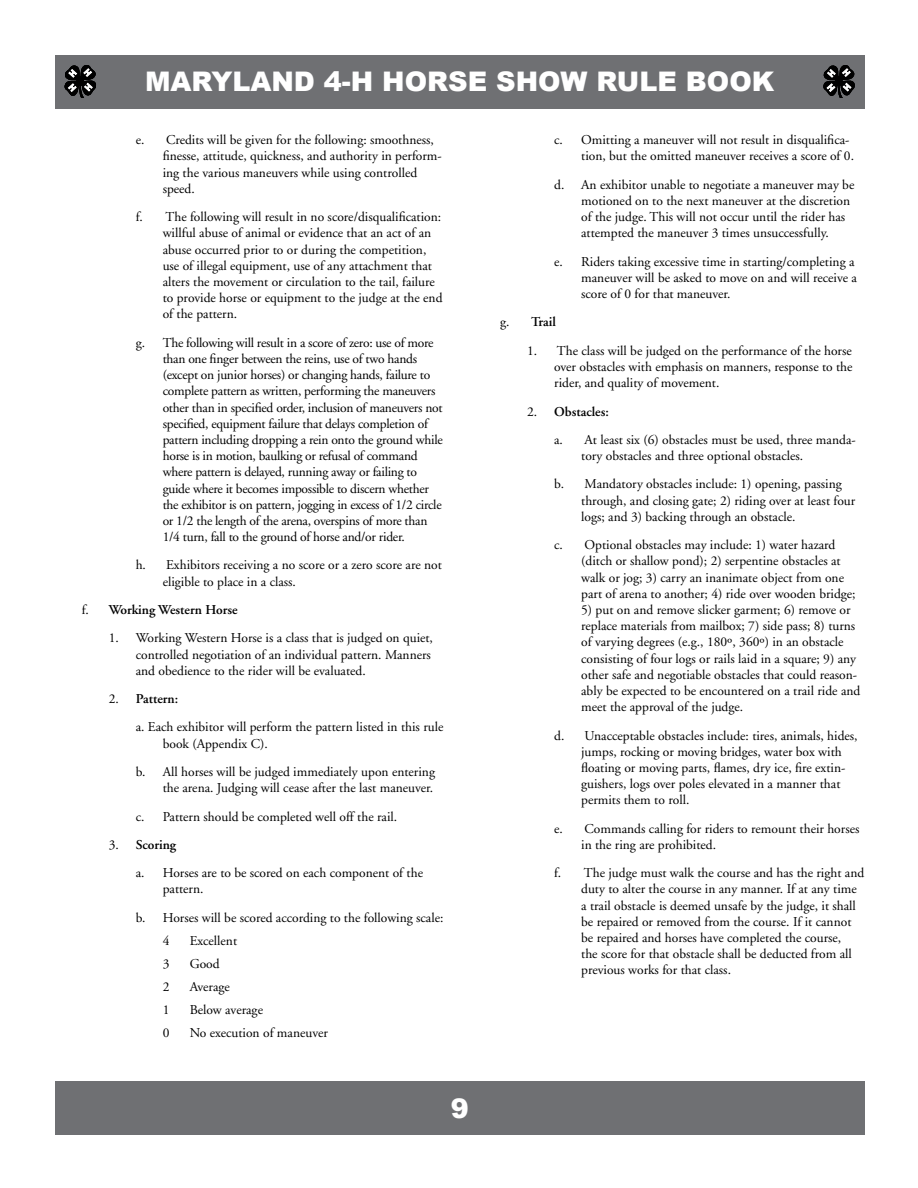
<style>
.page{position:relative;width:918px;height:1188px;background:#fff}
.page>*{position:absolute;margin:0;border:0;box-sizing:border-box;transform-origin:0 0}
.t1{font:900 27px "Arial";color:#fff}
.t2{font:13.5px/16.2px "Adobe Garamond";color:#000}
.t3{font:13.5px/16.2px "Adobe Garamond";letter-spacing:-.02em;color:#000}
.t4{font:600 13.5px "Adobe Garamond";color:#000}
.s1{font-weight:400}
.s2{font-weight:600}
</style>
<div class="page">
<div style="left:55px;top:55px;width:810px;height:53px;background:#6f7073"></div>
<svg style="left:823px;top:65px;width:32px;height:33px"></svg>
<svg style="left:64px;top:65px;width:32px;height:33px"></svg>
<div style="left:55px;top:1081px;width:810px;height:54px;background:#6f7073"></div>
<h1 class="t1" style="left:145px;top:67px;width:631px">MARYLAND 4-H HORSE SHOW RULE BOOK</h1>
<p class="t2" style="left:163px;top:132px;width:281px;text-indent:-27px">e. Credits will be given for the following: smoothness, finesse, attitude, quickness, and authority in perform&shy;ing the various maneuvers while using controlled speed.</p>
<p class="t2" style="left:163px;top:209px;width:281px;text-indent:-27px">f. The following will result in no score/disqualification: willful abuse of animal or evidence that an act of an abuse occurred prior to or during the competition, use of illegal equipment, use of any attachment that alters the movement or circulation to the tail, failure to provide horse or equipment to the judge at the end of the pattern.</p>
<p class="t3" style="left:163px;top:335px;width:282px;text-indent:-27px">g. The following will result in a score of zero: use of more than one finger between the reins, use of two hands (except on junior horses) or changing hands, failure to complete pattern as written, performing the maneuvers other than in specified order, inclusion of maneuvers not specified, equipment failure that delays completion of pattern including dropping a rein onto the ground while horse is in motion, baulking or refusal of command where pattern is delayed, running away or failing to guide where it becomes impossible to discern whether the exhibitor is on pattern, jogging in excess of 1/2 circle or 1/2 the length of the arena, overspins of more than 1/4 turn, fall to the ground of horse and/or rider.</p>
<p class="t2" style="left:163px;top:557px;width:281px;text-indent:-27px">h. Exhibitors receiving a no score or a zero score are not eligible to place in a class.</p>
<p class="t4" style="left:82px;top:602px;width:158px"><span class="s1">f.</span> Working Western Horse</p>
<p class="t2" style="left:136px;top:630px;width:299px;text-indent:-27px">1. Working Western Horse is a class that is judged on quiet, controlled negotiation of an individual pattern. Manners and obedience to the rider will be evaluated.</p>
<p class="t2" style="left:136px;top:685px;width:309px;line-height:28.3px;text-indent:-27px">2. <span class="s2">Pattern:<br></span>a. Each exhibitor will perform the pattern listed in this rule</p>
<p class="t2" style="left:136px;top:730px;width:301px;line-height:28.3px;text-indent:27px">book (Appendix C).<br>b. All horses will be judged immediately upon entering</p>
<p class="t2" style="left:136px;top:774px;width:299px;line-height:28.3px;text-indent:27px">the arena. Judging will cease after the last maneuver. c. Pattern should be completed well off the rail.</p>
<p class="t2" style="left:136px;top:831px;width:289px;line-height:28.3px;text-indent:-27px">3. <span class="s2">Scoring<br></span>a. Horses are to be scored on each component of the</p>
<p class="t2" style="left:136px;top:875px;width:309px;line-height:28.3px;text-indent:27px">pattern.<br>b. Horses will be scored according to the following scale:</p>
<p class="t2" style="left:163px;top:933px;width:8px">4</p>
<p class="t2" style="left:190px;top:933px;width:49px">Excellent</p>
<p class="t2" style="left:163px;top:956px;width:8px">3</p>
<p class="t2" style="left:190px;top:956px;width:31px">Good</p>
<p class="t2" style="left:163px;top:979px;width:8px">2</p>
<p class="t2" style="left:190px;top:979px;width:42px">Average</p>
<p class="t2" style="left:163px;top:1002px;width:8px">1</p>
<p class="t2" style="left:190px;top:1002px;width:75px">Below average</p>
<p class="t2" style="left:163px;top:1025px;width:8px">0</p>
<p class="t2" style="left:190px;top:1025px;width:140px">No execution of maneuver</p>
<p class="t2" style="left:581px;top:132px;width:274px;text-indent:-27px">c. Omitting a maneuver will not result in disqualifica&shy;tion, but the omitted maneuver receives a score of 0.</p>
<p class="t2" style="left:581px;top:177px;width:275px;text-indent:-27px">d. An exhibitor unable to negotiate a maneuver may be motioned on to the next maneuver at the discretion of the judge. This will not occur until the rider has attempted the maneuver 3 times unsuccessfully.</p>
<p class="t2" style="left:581px;top:254px;width:277px;text-indent:-27px">e. Riders taking excessive time in starting/completing a maneuver will be asked to move on and will receive a score of 0 for that maneuver.</p>
<p class="t4" style="left:500px;top:315px;width:57px"><span class="s1">g.</span> Trail</p>
<p class="t2" style="left:554px;top:343px;width:300px;text-align:justify;text-indent:-27px">1. The class will be judged on the performance of the horse over obstacles with emphasis on manners, response to the rider, and quality of movement.</p>
<p class="t2" style="left:554px;top:397px;width:303px;line-height:28.3px;text-indent:-27px">2. <span class="s2">Obstacles:<br></span>a. At least six (6) obstacles must be used, three manda-</p>
<p class="t2" style="left:554px;top:442px;width:289px;line-height:28.3px;text-indent:27px">tory obstacles and three optional obstacles.<br>b. Mandatory obstacles include: 1) opening, passing</p>
<p class="t2" style="left:581px;top:493px;width:276px">through, and closing gate; 2) riding over at least four logs; and 3) backing through an obstacle.</p>
<p class="t2" style="left:581px;top:537px;width:276px;text-indent:-27px">c. Optional obstacles may include: 1) water hazard (ditch or shallow pond); 2) serpentine obstacles at walk or jog; 3) carry an inanimate object from one part of arena to another; 4) ride over wooden bridge;</p>
<p class="t2" style="left:581px;top:602px;width:281px">5) put on and remove slicker garment; 6) remove or replace materials from mailbox; 7) side pass; 8) turns of varying degrees (e.g., 180º, 360º) in an obstacle consisting of four logs or rails laid in a square; 9) any other safe and negotiable obstacles that could reason&shy;ably be expected to be encountered on a trail ride and meet the approval of the judge.</p>
<p class="t2" style="left:581px;top:728px;width:278px;text-indent:-27px">d. Unacceptable obstacles include: tires, animals, hides, jumps, rocking or moving bridges, water box with floating or moving parts, flames, dry ice, fire extin&shy;guishers, logs over poles elevated in a manner that permits them to roll.</p>
<p class="t2" style="left:581px;top:821px;width:280px;text-indent:-27px">e. Commands calling for riders to remount their horses in the ring are prohibited.</p>
<p class="t2" style="left:581px;top:865px;width:285px;text-indent:-27px">f. The judge must walk the course and has the right and duty to alter the course in any manner. If at any time a trail obstacle is deemed unsafe by the judge, it shall be repaired or removed from the course. If it cannot be repaired and horses have completed the course,<br>the score for that obstacle shall be deducted from all previous works for that class.</p>
</div>
